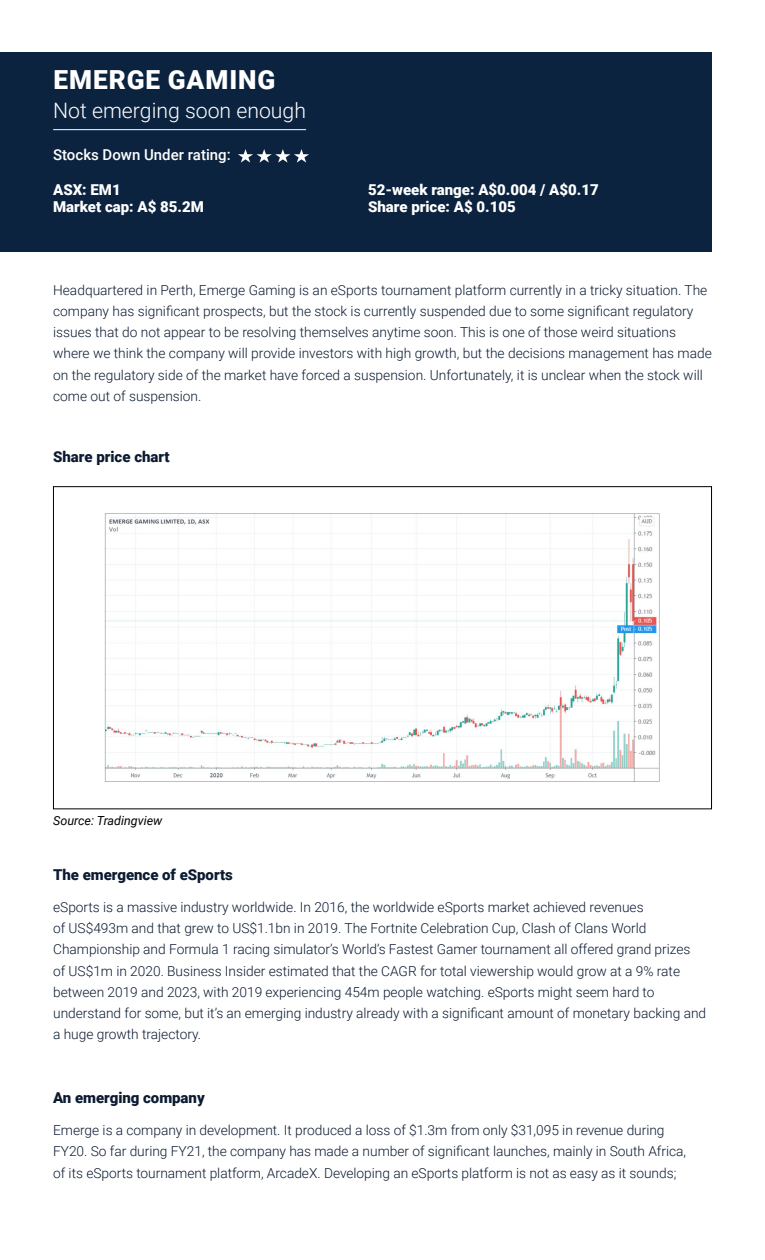
<style>
.page{position:relative;width:765px;height:1260px;background:#fff}
.page>*{position:absolute;margin:0;border:0;box-sizing:border-box;transform-origin:0 0}
.t1{font:900 26.25px "Roboto";letter-spacing:.035em;color:#fff}
.t2{font:300 21.25px "Roboto";color:#fff}
.t3{font:900 15px "Roboto";color:#fff}
.t4{font:900 15px "Roboto";color:#0b1b31}
.t5{font:500 15px "Roboto";color:#fff}
.t6{font:300 13.75px/21.2px "Roboto";color:#0b1b31}
.t7{font:italic 12.5px "Roboto";color:#000}
</style>
<div class="page">
<div style="left:0;top:52px;width:712px;height:200px;background:#0c233f"></div>
<hr style="left:53px;top:129px;width:253px;height:1px;background:#fff">
<img style="left:105px;top:513px;width:555px;height:269px">
<svg style="left:238px;top:149px;width:71px;height:14px"></svg>
<h1 class="t1" style="left:54px;top:61px;width:223px">EMERGE GAMING</h1>
<h2 class="t2" style="left:53px;top:95px;width:254px">Not emerging soon enough</h2>
<p class="t5" style="left:53px;top:145px;width:179px">Stocks Down Under rating:</p>
<p class="t3" style="left:53px;top:179px;width:69px">ASX: EM1</p>
<p class="t3" style="left:368px;top:179px;width:232px">52-week range: A$0.004 / A$0.17</p>
<p class="t3" style="left:53px;top:196px;width:152px">Market cap: A$ 85.2M</p>
<p class="t3" style="left:368px;top:196px;width:149px">Share price: A$ 0.105</p>
<p class="t6" style="left:53px;top:279px;width:660px">Headquartered in Perth, Emerge Gaming is an eSports tournament platform currently in a tricky situation. The company has significant prospects, but the stock is currently suspended due to some significant regulatory issues that do not appear to be resolving themselves anytime soon. This is one of those weird situations where we think the company will provide investors with high growth, but the decisions management has made on the regulatory side of the market have forced a suspension. Unfortunately, it is unclear when the stock will come out of suspension.</p>
<p class="t4" style="left:53px;top:446px;width:118px">Share price chart</p>
<p class="t7" style="left:53px;top:812px;width:111px">Source: Tradingview</p>
<p class="t4" style="left:53px;top:864px;width:181px">The emergence of eSports</p>
<p class="t6" style="left:53px;top:896px;width:655px">eSports is a massive industry worldwide. In 2016, the worldwide eSports market achieved revenues<br>of US$493m and that grew to US$1.1bn in 2019. The Fortnite Celebration Cup, Clash of Clans World Championship and Formula 1 racing simulator’s World’s Fastest Gamer tournament all offered grand prizes<br>of US$1m in 2020. Business Insider estimated that the CAGR for total viewership would grow at a 9% rate between 2019 and 2023, with 2019 experiencing 454m people watching. eSports might seem hard to understand for some, but it’s an emerging industry already with a significant amount of monetary backing and a huge growth trajectory.</p>
<p class="t4" style="left:53px;top:1087px;width:153px">An emerging company</p>
<p class="t6" style="left:53px;top:1119px;width:634px">Emerge is a company in development. It produced a loss of $1.3m from only $31,095 in revenue during<br>FY20. So far during FY21, the company has made a number of significant launches, mainly in South Africa, of its eSports tournament platform, ArcadeX. Developing an eSports platform is not as easy as it sounds;</p>
</div>
